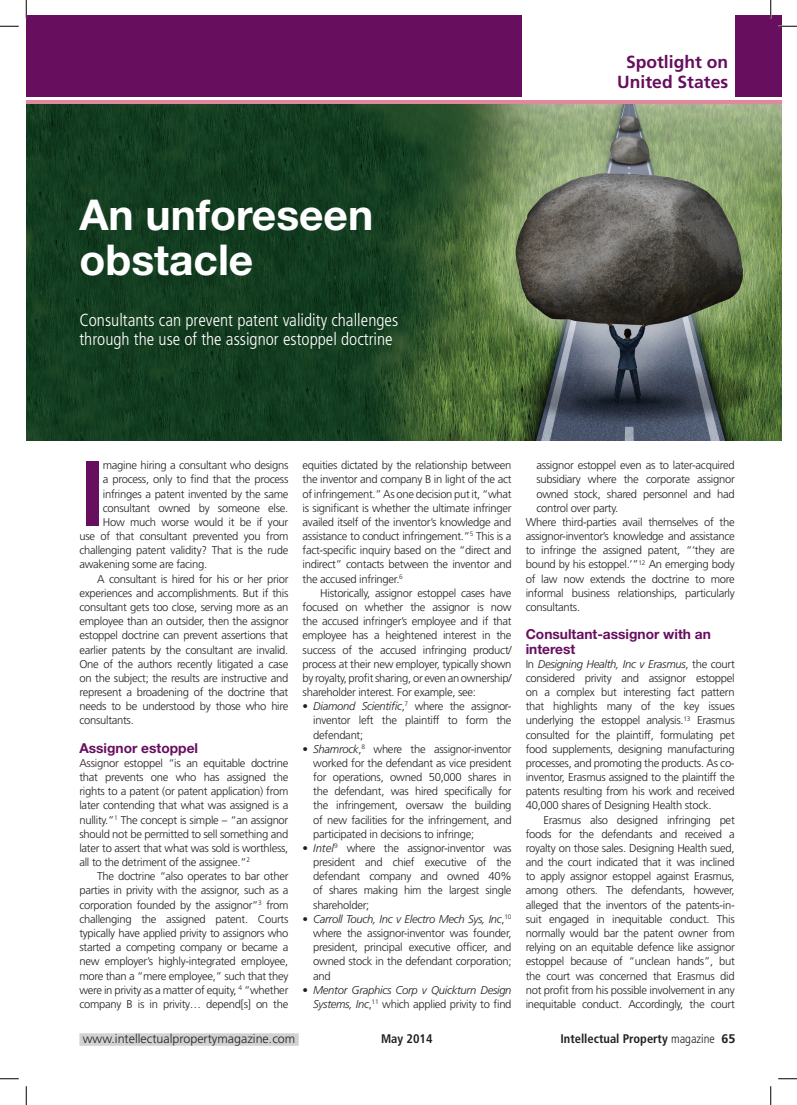
<style>
.page{position:relative;width:797px;height:1105px;background:#fff}
.page>*{position:absolute;margin:0;border:0;box-sizing:border-box;transform-origin:0 0}
.t1{font:700 92.5px "Frutiger LT Std";color:#670e5f}
.t2{font:700 42.5px/45px "Helvetica Neue LT Std";color:#fff}
.t3{font:300 condensed 17.5px/18.8px "Frutiger LT Std";color:#fff}
.t4{font:700 17.5px/20px "Frutiger LT Std";color:#670e5f;text-align:center}
.t5{font:700 13.75px/14.1px "Helvetica Neue LT Std";color:#670e5f}
.t6{font:700 condensed 12.5px "Frutiger LT Std";color:#231f20}
.t7{font:300 12.5px "Frutiger LT Std";color:#231f20}
.t8{font:300 11.25px/14.1px "Frutiger LT Std";letter-spacing:-.025em;color:#231f20;text-align:justify}
.t9{font:italic 300 11.25px/14.1px "Frutiger LT Std";letter-spacing:-.025em;color:#231f20;text-align:right}
.s1{font-style:italic}
.s2{font-style:normal}
.s3{font-weight:300}
.s4{font-stretch:normal}
</style>
<div class="page">
<img style="left:26px;top:104px;width:755px;height:337px">
<div style="left:79px;top:1033px;width:220px;height:13px;background:#d1d2d4"></div>
<div style="left:26px;top:16px;width:755px;height:81px;background:#670e5f"></div>
<div style="left:522px;top:16px;width:213px;height:83px;background:#fff"></div>
<hr style="left:26px;top:101px;width:755px;height:3px;background:#e0899c">
<svg style="left:0;top:25px;width:19px;height:2px"></svg>
<svg style="left:778px;top:25px;width:19px;height:2px"></svg>
<svg style="left:0;top:1078px;width:19px;height:1px"></svg>
<svg style="left:778px;top:1078px;width:19px;height:1px"></svg>
<svg style="left:25px;top:0;width:2px;height:19px"></svg>
<svg style="left:25px;top:1086px;width:2px;height:19px"></svg>
<svg style="left:770px;top:0;width:1px;height:19px"></svg>
<svg style="left:770px;top:1086px;width:1px;height:19px"></svg>
<h3 class="t4" style="left:617px;top:52px;width:112px">Spotlight on<br>United States</h3>
<h2 class="t2" style="left:79px;top:192px;width:295px">An unforeseen obstacle</h2>
<h3 class="t3" style="left:79px;top:311px;width:320px">Consultants can prevent patent validity challenges through the use of the assignor estoppel doctrine</h3>
<h1 class="t1" style="left:79px;top:439px;width:27px">I</h1>
<p class="t8" style="left:103px;top:458px;width:187px">magine hiring a consultant who designs</p>
<p class="t8" style="left:103px;top:473px;width:187px">a process, only to find that the process</p>
<p class="t8" style="left:103px;top:487px;width:187px">infringes a patent invented by the same</p>
<p class="t8" style="left:103px;top:501px;width:187px">consultant owned by someone else.</p>
<p class="t8" style="left:103px;top:515px;width:187px">How much worse would it be if your</p>
<p class="t8" style="left:79px;top:529px;width:210px">use of that consultant prevented you from</p>
<p class="t8" style="left:79px;top:543px;width:210px">challenging patent validity? That is the rude</p>
<p class="t8" style="left:79px;top:558px;width:129px">awakening some are facing.</p>
<p class="t8" style="left:97px;top:572px;width:193px">A consultant is hired for his or her prior</p>
<p class="t8" style="left:79px;top:586px;width:210px">experiences and accomplishments. But if this</p>
<p class="t8" style="left:79px;top:600px;width:210px">consultant gets too close, serving more as an</p>
<p class="t8" style="left:79px;top:614px;width:210px">employee than an outsider, then the assignor</p>
<p class="t8" style="left:79px;top:628px;width:210px">estoppel doctrine can prevent assertions that</p>
<p class="t8" style="left:79px;top:643px;width:210px">earlier patents by the consultant are invalid.</p>
<p class="t8" style="left:79px;top:657px;width:210px">One of the authors recently litigated a case</p>
<p class="t8" style="left:79px;top:671px;width:210px">on the subject; the results are instructive and</p>
<p class="t8" style="left:79px;top:685px;width:210px">represent a broadening of the doctrine that</p>
<p class="t8" style="left:79px;top:699px;width:210px">needs to be understood by those who hire</p>
<p class="t8" style="left:79px;top:714px;width:56px">consultants.</p>
<p class="t5" style="left:79px;top:740px;width:120px">Assignor estoppel</p>
<p class="t8" style="left:79px;top:756px;width:210px">Assignor estoppel “is an equitable doctrine that prevents one who has assigned the rights to a patent (or patent application) from later contending that what was assigned is a nullity.”<sup>1</sup> The concept is simple – “an assignor should not be permitted to sell something and later to assert that what was sold is worthless, all to the detriment of the assignee.”<sup>2</sup></p>
<p class="t8" style="left:79px;top:869px;width:210px;text-indent:18px">The doctrine “also operates to bar other parties in privity with the assignor, such as a corporation founded by the assignor”<sup>3</sup> from challenging the assigned patent. Courts typically have applied privity to assignors who started a competing company or became a new employer’s highly-integrated employee, more than a “mere employee,” such that they were in privity as a matter of equity, <sup>4</sup> “whether company B is in privity… depend[s] on the</p>
<p class="t8" style="left:302px;top:458px;width:210px">equities dictated by the relationship between the inventor and company B in light of the act of infringement.” As one decision put it, “what is significant is whether the ultimate infringer availed itself of the inventor’s knowledge and assistance to conduct infringement.”<sup>5</sup> This is a fact-specific inquiry based on the “direct and indirect” contacts between the inventor and the accused infringer.<sup>6</sup></p>
<p class="t8" style="left:302px;top:586px;width:210px;text-indent:18px">Historically, assignor estoppel cases have focused on whether the assignor is now the accused infringer’s employee and if that employee has a heightened interest in the success of the accused infringing product/ process at their new employer, typically shown by royalty, profit sharing, or even an ownership/ shareholder interest. For example, see:</p>
<p class="t8" style="left:313px;top:699px;width:200px;text-indent:-11px">• <span class="s1">Diamond Scientific</span>,<sup>7</sup> where the assignor&shy;inventor left the plaintiff to form the defendant;</p>
<p class="t8" style="left:313px;top:742px;width:200px;text-indent:-11px">• <span class="s1">Shamrock</span>,<sup>8</sup> where the assignor-inventor worked for the defendant as vice president for operations, owned 50,000 shares in the defendant, was hired specifically for the infringement, oversaw the building of new facilities for the infringement, and participated in decisions to infringe;</p>
<p class="t8" style="left:313px;top:841px;width:200px;text-indent:-11px">• <span class="s1">Intel</span><sup>9</sup> where the assignor-inventor was president and chief executive of the defendant company and owned 40% of shares making him the largest single shareholder;</p>
<p class="t8" style="left:313px;top:912px;width:200px;text-indent:-11px">• <span class="s1">Carroll Touch, Inc v Electro Mech Sys, Inc</span>,<sup>10 </sup>where the assignor-inventor was founder, president, principal executive officer, and owned stock in the defendant corporation; and</p>
<p class="t9" style="left:302px;top:983px;width:210px"><span class="s2">•</span> Mentor Graphics Corp v Quickturn Design<br>Systems, Inc<span class="s2">,</span><sup>11</sup> <span class="s2">which applied privity to find</span></p>
<p class="t8" style="left:536px;top:458px;width:200px">assignor estoppel even as to later-acquired</p>
<p class="t8" style="left:536px;top:473px;width:200px">subsidiary where the corporate assignor</p>
<p class="t8" style="left:536px;top:487px;width:200px">owned stock, shared personnel and had</p>
<p class="t8" style="left:536px;top:501px;width:83px">control over party.</p>
<p class="t8" style="left:525px;top:515px;width:210px">Where third-parties avail themselves of the</p>
<p class="t8" style="left:525px;top:529px;width:210px">assignor-inventor’s knowledge and assistance</p>
<p class="t8" style="left:525px;top:543px;width:210px">to infringe the assigned patent, “‘they are</p>
<p class="t8" style="left:525px;top:558px;width:210px">bound by his estoppel.’”<sup>12</sup> An emerging body</p>
<p class="t8" style="left:525px;top:572px;width:210px">of law now extends the doctrine to more</p>
<p class="t8" style="left:525px;top:586px;width:210px">informal business relationships, particularly</p>
<p class="t8" style="left:525px;top:600px;width:56px">consultants.</p>
<p class="t5" style="left:525px;top:627px;width:187px">Consultant-assignor with an interest</p>
<p class="t8" style="left:525px;top:657px;width:210px">In <span class="s1">Designing Health, Inc v Erasmus</span>, the court considered privity and assignor estoppel on a complex but interesting fact pattern that highlights many of the key issues underlying the estoppel analysis.<sup>13</sup> Erasmus consulted for the plaintiff, formulating pet food supplements, designing manufacturing processes, and promoting the products. As co&shy;inventor, Erasmus assigned to the plaintiff the patents resulting from his work and received 40,000 shares of Designing Health stock.</p>
<p class="t8" style="left:525px;top:813px;width:210px;text-indent:18px">Erasmus also designed infringing pet foods for the defendants and received a royalty on those sales. Designing Health sued, and the court indicated that it was inclined to apply assignor estoppel against Erasmus, among others. The defendants, however, alleged that the inventors of the patents-in&shy;suit engaged in inequitable conduct. This normally would bar the patent owner from relying on an equitable defence like assignor estoppel because of “unclean hands”, but the court was concerned that Erasmus did not profit from his possible involvement in any inequitable conduct. Accordingly, the court</p>
<p class="t7" style="left:83px;top:1032px;width:214px">www.intellectualpropertymagazine.com</p>
<p class="t6" style="left:381px;top:1031px;width:53px">May 2014</p>
<p class="t6" style="left:560px;top:1031px;width:176px">Intellectual Property <span class="s3">magazine</span> <span class="s4">65</span></p>
</div>
